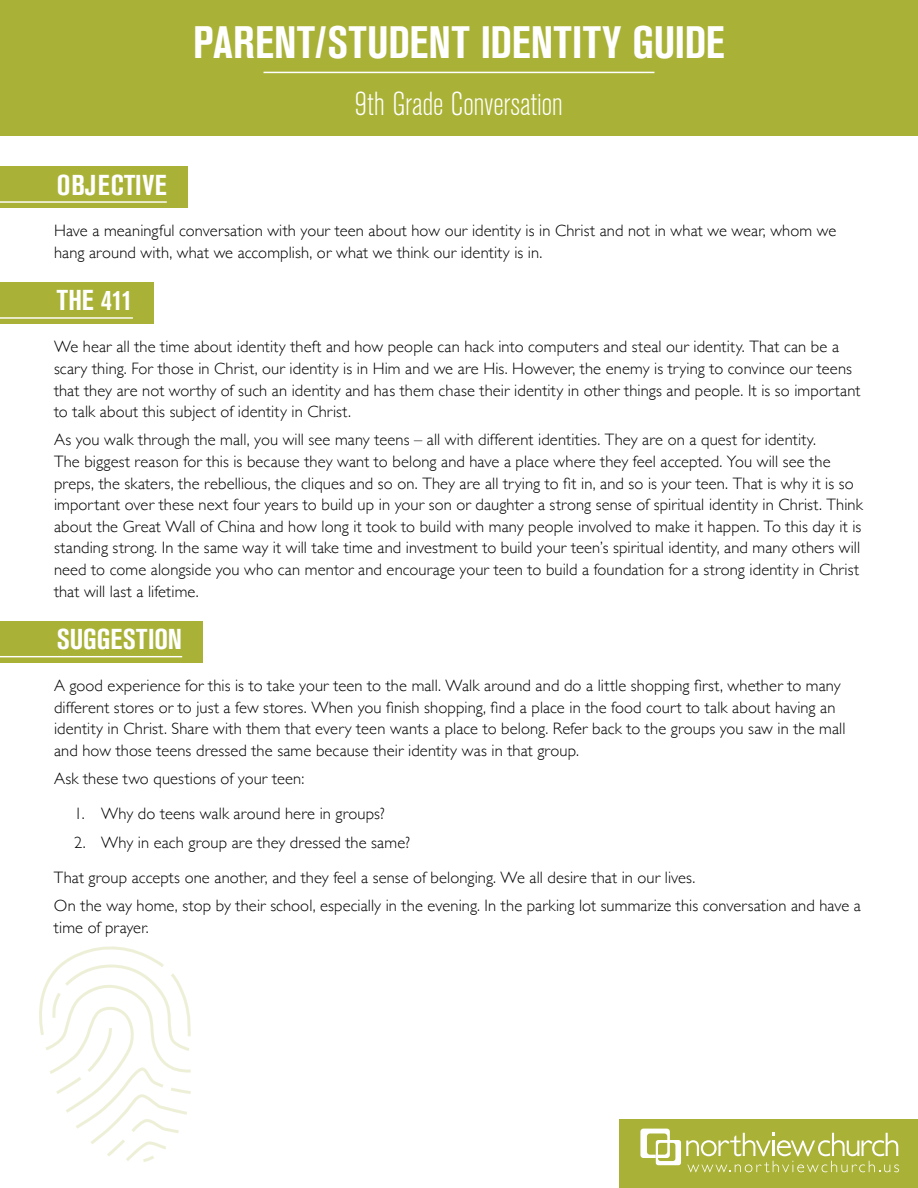
<style>
.page{position:relative;width:918px;height:1188px;background:#fff}
.page>*{position:absolute;margin:0;border:0;box-sizing:border-box;transform-origin:0 0}
.t1{font:700 condensed 45px "Akzidenz Grotesk BE";letter-spacing:.005em;color:#fff}
.t2{font:300 condensed 33px "Akzidenz Grotesk BE";color:#fff}
.t3{font:700 condensed 28.5px "Akzidenz Grotesk BE";letter-spacing:.01em;color:#fff}
.t4{font:300 16.5px/21.6px "Gill Sans";letter-spacing:.005em;color:#000}
</style>
<div class="page">
<div style="left:0;top:0;width:918px;height:136px;background:#a9b237"></div>
<div style="left:619px;top:1119px;width:299px;height:69px;background:#a9b237"></div>
<svg style="left:640px;top:1129px;width:259px;height:43px"></svg>
<svg style="left:39px;top:946px;width:152px;height:216px"></svg>
<hr style="left:264px;top:72px;width:390px;height:1px;background:#fff">
<div style="left:0;top:166px;width:187px;height:42px;background:#a9b237"></div>
<hr style="left:0;top:201px;width:167px;height:2px;background:#fff">
<div style="left:0;top:282px;width:153px;height:42px;background:#a9b237"></div>
<hr style="left:0;top:317px;width:133px;height:2px;background:#fff">
<div style="left:0;top:621px;width:202px;height:42px;background:#a9b237"></div>
<hr style="left:0;top:656px;width:182px;height:1px;background:#fff">
<h1 class="t1" style="left:193px;top:16px;width:533px">PARENT/STUDENT IDENTITY GUIDE</h1>
<h2 class="t2" style="left:355px;top:85px;width:209px">9th Grade Conversation</h2>
<h3 class="t3" style="left:57px;top:168px;width:112px">OBJECTIVE</h3>
<p class="t4" style="left:54px;top:219px;width:784px">Have a meaningful conversation with your teen about how our identity is in Christ and not in what we wear, whom we hang around with, what we accomplish, or what we think our identity is in.</p>
<h3 class="t3" style="left:57px;top:284px;width:78px">THE 411</h3>
<p class="t4" style="left:54px;top:335px;width:808px">We hear all the time about identity theft and how people can hack into computers and steal our identity. That can be a scary thing. For those in Christ, our identity is in Him and we are His. However, the enemy is trying to convince our teens that they are not worthy of such an identity and has them chase their identity in other things and people. It is so important to talk about this subject of identity in Christ.</p>
<p class="t4" style="left:54px;top:429px;width:810px">As you walk through the mall, you will see many teens – all with different identities. They are on a quest for identity.<br>The biggest reason for this is because they want to belong and have a place where they feel accepted. You will see the preps, the skaters, the rebellious, the cliques and so on. They are all trying to fit in, and so is your teen. That is why it is so important over these next four years to build up in your son or daughter a strong sense of spiritual identity in Christ. Think about the Great Wall of China and how long it took to build with many people involved to make it happen. To this day it is standing strong. In the same way it will take time and investment to build your teen’s spiritual identity, and many others will need to come alongside you who can mentor and encourage your teen to build a foundation for a strong identity in Christ that will last a lifetime.</p>
<h3 class="t3" style="left:57px;top:623px;width:127px">SUGGESTION</h3>
<p class="t4" style="left:54px;top:674px;width:793px">A good experience for this is to take your teen to the mall. Walk around and do a little shopping first, whether to many different stores or to just a few stores. When you finish shopping, find a place in the food court to talk about having an identity in Christ. Share with them that every teen wants a place to belong. Refer back to the groups you saw in the mall and how those teens dressed the same because their identity was in that group.</p>
<p class="t4" style="left:54px;top:767px;width:252px">Ask these two questions of your teen:</p>
<p class="t4" style="left:74px;top:802px;width:312px">1. Why do teens walk around here in groups?</p>
<p class="t4" style="left:54px;top:824px;width:643px;line-height:35.1px;text-indent:20px">2. Why in each group are they dressed the same?<br>That group accepts one another, and they feel a sense of belonging. We all desire that in our lives.</p>
<p class="t4" style="left:54px;top:894px;width:808px">On the way home, stop by their school, especially in the evening. In the parking lot summarize this conversation and have a time of prayer.</p>
</div>
